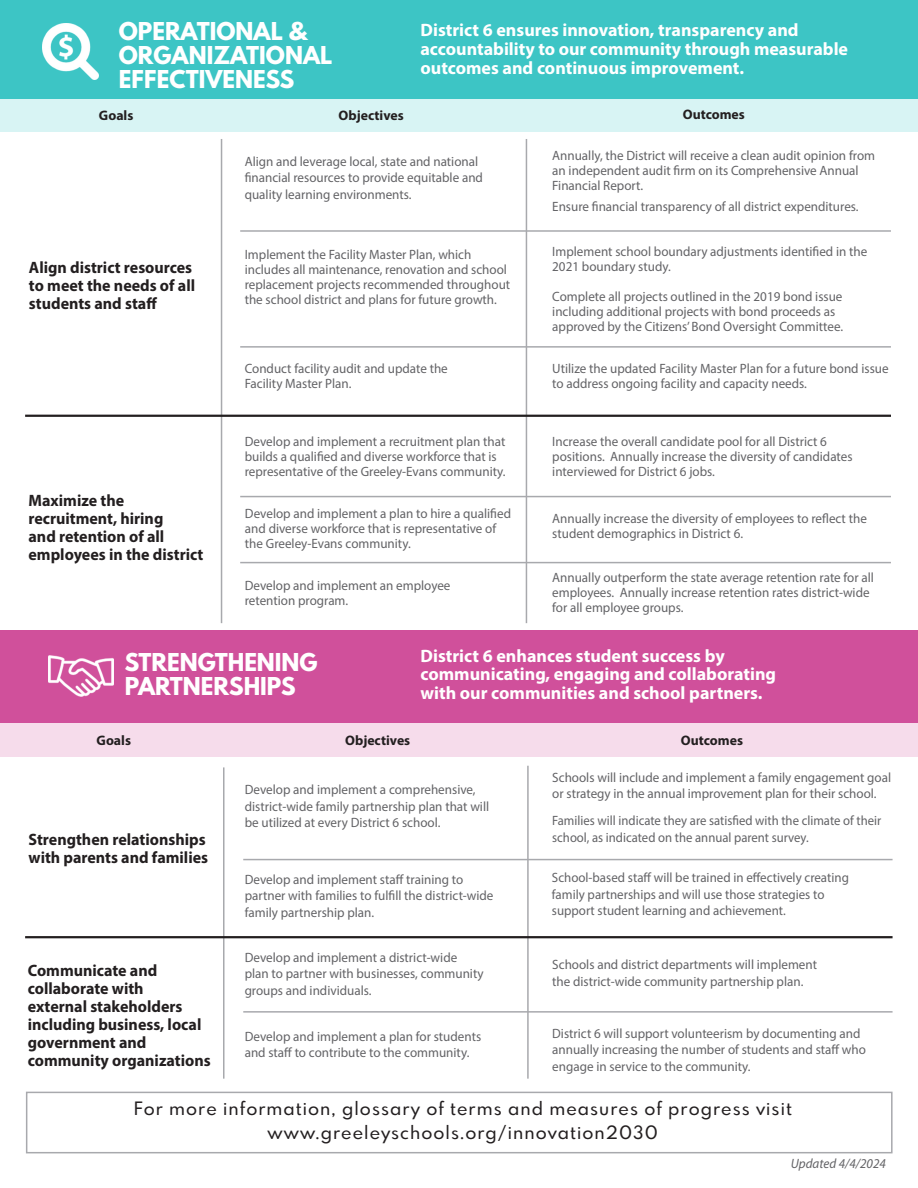
<style>
.page{position:relative;width:918px;height:1188px;background:#fff}
.page>*{position:absolute;margin:0;border:0;box-sizing:border-box;transform-origin:0 0}
.t1{font:800 24px "Spartan MB";color:#fff}
.t2{font:700 18px/18.6px "Myriad Pro";color:#fff}
.t3{font:500 18px "Spartan MB";letter-spacing:.06em;color:#231f20}
.t4{font:700 16.5px/18px "Myriad Pro";color:#231f20}
.t5{font:700 13.8px "Myriad Pro";color:#231f20}
.t6{font:13.5px/15px "Myriad Pro";color:#636366}
.t7{font:13.5px/16.5px "Myriad Pro";color:#636366;scale:.96 1}
.t8{font:13.5px/16.5px "Myriad Pro";color:#636366;scale:.94 1}
.t9{font:italic 13.5px "Myriad Pro";color:#636366}
</style>
<div class="page">
<div style="left:0;top:630px;width:918px;height:93px;background:#d0509b"></div>
<img style="left:48px;top:655px;width:65px;height:42px">
<div style="left:0;top:723px;width:918px;height:34px;background:#f6dceb"></div>
<div style="left:0;top:98px;width:918px;height:34px;background:#d8f4f4"></div>
<hr style="left:223px;top:767px;width:2px;height:312px;background:#a8a9ad">
<hr style="left:527px;top:766px;width:2px;height:313px;background:#a8a9ad">
<hr style="left:243px;top:859px;width:650px;height:1px;background:#a8a9ad">
<hr style="left:25px;top:936px;width:868px;height:2px;background:#231f20">
<hr style="left:243px;top:1011px;width:650px;height:2px;background:#a8a9ad">
<hr style="left:221px;top:139px;width:1px;height:484px;background:#a8a9ad">
<hr style="left:526px;top:139px;width:1px;height:484px;background:#a8a9ad">
<hr style="left:240px;top:346px;width:651px;height:2px;background:#a8a9ad">
<hr style="left:240px;top:230px;width:651px;height:2px;background:#a8a9ad">
<hr style="left:25px;top:415px;width:866px;height:2px;background:#231f20">
<div style="left:0;top:0;width:918px;height:98px;background:#3dc5c5"></div>
<img style="left:42px;top:24px;width:56px;height:56px">
<div style="left:26px;top:1092px;width:867px;height:61px;border:2px solid #a8a9ad"></div>
<hr style="left:240px;top:562px;width:651px;height:1px;background:#a8a9ad">
<hr style="left:240px;top:496px;width:651px;height:1px;background:#a8a9ad">
<p class="t1" style="left:119px;top:14px;width:190px">OPERATIONAL &amp;</p>
<p class="t1" style="left:119px;top:38px;width:214px">ORGANIZATIONAL</p>
<p class="t1" style="left:119px;top:62px;width:177px">EFFECTIVENESS</p>
<p class="t2" style="left:420px;top:20px;width:429px">District 6 ensures innovation, transparency and accountability to our community through measurable outcomes and continuous improvement.</p>
<p class="t5" style="left:99px;top:106px;width:36px">Goals</p>
<p class="t5" style="left:339px;top:106px;width:67px">Objectives</p>
<p class="t5" style="left:683px;top:106px;width:64px">Outcomes</p>
<p class="t4" style="left:29px;top:258px;width:168px">Align district resources to meet the needs of all students and staff</p>
<p class="t4" style="left:29px;top:491px;width:176px">Maximize the recruitment, hiring<br>and retention of all employees in the district</p>
<p class="t6" style="left:245px;top:153px;width:240px;line-height:16.5px">Align and leverage local, state and national financial resources to provide equitable and quality learning environments.</p>
<p class="t6" style="left:552px;top:147px;width:324px">Annually, the District will receive a clean audit opinion from an independent audit firm on its Comprehensive Annual<br>Financial Report.</p>
<p class="t6" style="left:552px;top:198px;width:308px">Ensure financial transparency of all district expenditures.</p>
<p class="t6" style="left:245px;top:247px;width:267px">Implement the Facility Master Plan, which includes all maintenance, renovation and school replacement projects recommended throughout the school district and plans for future growth.</p>
<p class="t6" style="left:552px;top:244px;width:317px">Implement school boundary adjustments identified in the<br>2021 boundary study.</p>
<p class="t6" style="left:552px;top:289px;width:292px">Complete all projects outlined in the 2019 bond issue including additional projects with bond proceeds as approved by the Citizens’ Bond Oversight Committee.</p>
<p class="t6" style="left:245px;top:361px;width:205px">Conduct facility audit and update the<br>Facility Master Plan.</p>
<p class="t6" style="left:552px;top:361px;width:338px">Utilize the updated Facility Master Plan for a future bond issue to address ongoing facility and capacity needs.</p>
<p class="t6" style="left:245px;top:434px;width:262px">Develop and implement a recruitment plan that builds a qualified and diverse workforce that is representative of the Greeley-Evans community.</p>
<p class="t6" style="left:552px;top:434px;width:302px">Increase the overall candidate pool for all District 6 positions. Annually increase the diversity of candidates interviewed for District 6 jobs.</p>
<p class="t6" style="left:245px;top:506px;width:268px">Develop and implement a plan to hire a qualified and diverse workforce that is representative of the Greeley-Evans community.</p>
<p class="t6" style="left:552px;top:510px;width:316px">Annually increase the diversity of employees to reflect the student demographics in District 6.</p>
<p class="t6" style="left:245px;top:578px;width:207px">Develop and implement an employee retention program.</p>
<p class="t6" style="left:552px;top:570px;width:323px">Annually outperform the state average retention rate for all employees. Annually increase retention rates district-wide for all employee groups.</p>
<p class="t2" style="left:420px;top:646px;width:357px">District 6 enhances student success by communicating, engaging and collaborating with our communities and school partners.</p>
<p class="t1" style="left:125px;top:645px;width:194px">STRENGTHENING</p>
<p class="t1" style="left:125px;top:669px;width:172px">PARTNERSHIPS</p>
<p class="t5" style="left:97px;top:731px;width:36px">Goals</p>
<p class="t5" style="left:345px;top:731px;width:67px">Objectives</p>
<p class="t5" style="left:681px;top:731px;width:64px">Outcomes</p>
<p class="t6" style="left:245px;top:781px;width:246px;line-height:16.5px">Develop and implement a comprehensive, district-wide family partnership plan that will be utilized at every District 6 school.</p>
<p class="t6" style="left:552px;top:769px;width:340px;line-height:16.5px">Schools will include and implement a family engagement goal or strategy in the annual improvement plan for their school.</p>
<p class="t8" style="left:552px;top:812px;width:352px">Families will indicate they are satisfied with the climate of their school, as indicated on the annual parent survey.</p>
<p class="t7" style="left:552px;top:869px;width:311px">School-based staff will be trained in effectively creating family partnerships and will use those strategies to support student learning and achievement.</p>
<p class="t4" style="left:29px;top:830px;width:181px">Strengthen relationships with parents and families</p>
<p class="t6" style="left:245px;top:871px;width:250px;line-height:16.5px">Develop and implement staff training to partner with families to fulfill the district-wide family partnership plan.</p>
<p class="t4" style="left:28px;top:961px;width:184px">Communicate and collaborate with<br>external stakeholders including business, local government and community organizations</p>
<p class="t6" style="left:245px;top:949px;width:240px;line-height:16.5px">Develop and implement a district-wide plan to partner with businesses, community groups and individuals.</p>
<p class="t6" style="left:552px;top:957px;width:266px">Schools and district departments will implement</p>
<p class="t6" style="left:552px;top:973px;width:253px">the district-wide community partnership plan.</p>
<p class="t6" style="left:245px;top:1028px;width:238px;line-height:16.5px">Develop and implement a plan for students and staff to contribute to the community.</p>
<p class="t6" style="left:552px;top:1025px;width:315px;line-height:16.5px">District 6 will support volunteerism by documenting and annually increasing the number of students and staff who engage in service to the community.</p>
<p class="t3" style="left:134px;top:1096px;width:660px">For more information, glossary of terms and measures of progress visit</p>
<p class="t3" style="left:268px;top:1120px;width:392px">www.greeleyschools.org/innovation2030</p>
<p class="t9" style="left:791px;top:1155px;width:97px">Updated 4/4/2024</p>
</div>
